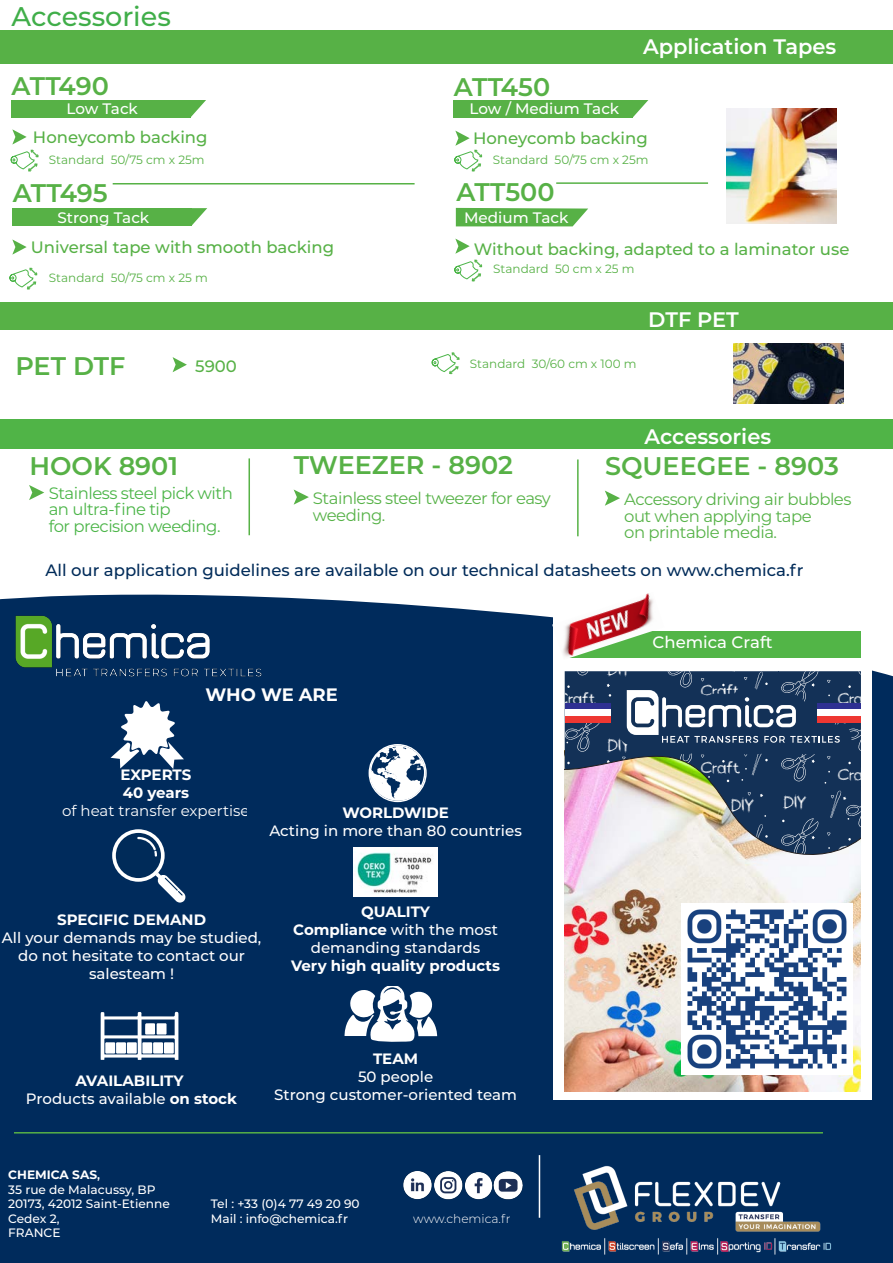
<style>
.page{position:relative;width:893px;height:1263px;background:#fff}
.page>*{position:absolute;margin:0;border:0;box-sizing:border-box;transform-origin:0 0}
.t1{font:500 27px "Montserrat";color:#40ae49}
.Titre_1_Flex{font:600 25.5px "Montserrat";color:#57b146}
.Sous_titre{font:600 21px "Montserrat";color:#fff}
.Arguments_Flex{font:700 18px "Montserrat";color:#fff}
.Arguments_Flex-2{font:500 16.5px "Montserrat";color:#57b146}
.t2{font:16.5px/16.5px "Montserrat";letter-spacing:-.03em;color:#56b247}
.Arguments_Flex-3{font:500 16.5px "Montserrat";color:#002b59}
.Arguments_Flex-4{font:16.5px/16.5px "Montserrat";letter-spacing:-.03em;color:#4bb548}
.Arguments_Flex-5{font:500 16.5px "Montserrat";color:#fff}
.Arguments_Flex_Medium{font:500 15.15px "Montserrat";color:#fff}
.Arguments_Flex-6{font:500 15px/18px "Montserrat";color:#fff;text-align:center}
.Arguments_Flex-7{font:700 15px "Montserrat";color:#fff}
.Arguments_Flex-8{font:15px "Montserrat";color:#fff}
.Arguments_Flex_Medium-2{font:500 12.15px/14.5px "Montserrat";color:#fff}
.Arguments_Flex_Medium-3{font:300 12.15px "Montserrat";color:#fff}
.Arguments_Flex_Medium-4{font:700 12.15px "Montserrat";color:#fff}
.Arguments_Flex-9{font:12px "Montserrat";color:#57b146}
.s1{font-weight:700}
.s2{font-weight:600}
</style>
<div class="page">
<img style="left:727px;top:109px;width:109px;height:114px">
<div style="left:0;top:31px;width:893px;height:33px;background:#57b146"></div>
<div style="left:11px;top:100px;width:179px;height:18px;background:#57b146"></div>
<svg style="left:190px;top:100px;width:16px;height:18px"></svg>
<div style="left:453px;top:100px;width:179px;height:18px;background:#57b146"></div>
<svg style="left:632px;top:100px;width:16px;height:18px"></svg>
<div style="left:12px;top:208px;width:179px;height:18px;background:#57b146"></div>
<svg style="left:191px;top:208px;width:16px;height:18px"></svg>
<svg style="left:456px;top:208px;width:132px;height:18px"></svg>
<hr style="left:556px;top:182px;width:152px;height:2px;background:#57b246">
<hr style="left:113px;top:183px;width:302px;height:1px;background:#57b246">
<svg style="left:455px;top:239px;width:15px;height:15px"></svg>
<svg style="left:12px;top:239px;width:15px;height:16px"></svg>
<svg style="left:454px;top:131px;width:28px;height:40px"></svg>
<svg style="left:10px;top:129px;width:28px;height:42px"></svg>
<svg style="left:9px;top:268px;width:28px;height:22px"></svg>
<svg style="left:454px;top:260px;width:28px;height:21px"></svg>
<div style="left:0;top:419px;width:893px;height:30px;background:#50b447"></div>
<svg style="left:29px;top:485px;width:15px;height:15px"></svg>
<svg style="left:605px;top:491px;width:15px;height:15px"></svg>
<hr style="left:248px;top:458px;width:2px;height:77px;background:#57b246">
<svg style="left:294px;top:489px;width:15px;height:16px"></svg>
<hr style="left:577px;top:459px;width:2px;height:77px;background:#57b246">
<div style="left:0;top:303px;width:893px;height:27px;background:#57b146"></div>
<svg style="left:173px;top:357px;width:14px;height:15px"></svg>
<svg style="left:431px;top:352px;width:28px;height:22px"></svg>
<img style="left:734px;top:343px;width:109px;height:60px">
<svg style="left:0;top:597px;width:893px;height:94px;fill:#002b5c"></svg>
<div style="left:0;top:691px;width:893px;height:572px;background:#002b5c"></div>
<hr style="left:14px;top:1132px;width:809px;height:1px;background:#57b146">
<img style="left:434px;top:1171px;width:58px;height:29px">
<img style="left:403px;top:1171px;width:29px;height:29px">
<img style="left:492px;top:1171px;width:31px;height:29px">
<img style="left:561px;top:1165px;width:271px;height:90px">
<hr style="left:539px;top:1155px;width:1px;height:63px;background:#fff">
<svg style="left:111px;top:701px;width:73px;height:68px"></svg>
<svg style="left:369px;top:744px;width:56px;height:57px"></svg>
<img style="left:5px;top:594px;width:265px;height:97px">
<svg style="left:101px;top:1011px;width:77px;height:49px"></svg>
<svg style="left:112px;top:829px;width:74px;height:73px"></svg>
<svg style="left:344px;top:986px;width:93px;height:56px"></svg>
<img style="left:353px;top:847px;width:85px;height:49px">
<div style="left:554px;top:606px;width:318px;height:494px;background:#fff"></div>
<div style="left:564px;top:632px;width:297px;height:26px;background:#52b547"></div>
<img style="left:565px;top:868px;width:296px;height:224px">
<img style="left:565px;top:671px;width:296px;height:197px">
<div style="left:818px;top:703px;width:43px;height:7px;background:#2e3092"></div>
<div style="left:818px;top:709px;width:43px;height:7px;background:#fff"></div>
<div style="left:818px;top:716px;width:43px;height:7px;background:#ee3732"></div>
<div style="left:565px;top:703px;width:45px;height:7px;background:#2e3092"></div>
<div style="left:565px;top:709px;width:45px;height:7px;background:#fff"></div>
<div style="left:565px;top:716px;width:45px;height:7px;background:#ee3732"></div>
<svg style="left:615px;top:678px;width:237px;height:76px"></svg>
<img style="left:681px;top:904px;width:171px;height:170px">
<img style="left:552px;top:593px;width:112px;height:67px">
<p class="t1" style="left:12px;top:-2px;width:161px">Accessories</p>
<p class="Sous_titre" style="left:643px;top:32px;width:195px">Application Tapes</p>
<p class="Titre_1_Flex" style="left:12px;top:68px;width:99px">ATT490</p>
<p class="Arguments_Flex-2" style="left:33px;top:126px;width:176px">Honeycomb backing</p>
<p class="Arguments_Flex-2" style="left:473px;top:127px;width:176px">Honeycomb backing</p>
<p class="Titre_1_Flex" style="left:454px;top:69px;width:98px">ATT450</p>
<p class="Arguments_Flex_Medium" style="left:66px;top:98px;width:73px">Low Tack</p>
<p class="Arguments_Flex_Medium" style="left:470px;top:98px;width:151px">Low / Medium Tack</p>
<p class="Arguments_Flex-9" style="left:49px;top:151px;width:157px">Standard 50/75 cm x 25m</p>
<p class="Arguments_Flex-9" style="left:493px;top:151px;width:157px">Standard 50/75 cm x 25m</p>
<p class="Titre_1_Flex" style="left:456px;top:174px;width:100px">ATT500</p>
<p class="Titre_1_Flex" style="left:13px;top:175px;width:97px">ATT495</p>
<p class="Arguments_Flex-2" style="left:31px;top:235px;width:305px">Universal tape with smooth backing</p>
<p class="Arguments_Flex-2" style="left:474px;top:237px;width:377px">Without backing, adapted to a laminator use</p>
<p class="Arguments_Flex_Medium" style="left:58px;top:207px;width:93px">Strong Tack</p>
<p class="Arguments_Flex_Medium" style="left:464px;top:207px;width:106px">Medium Tack</p>
<p class="Arguments_Flex-9" style="left:49px;top:269px;width:160px">Standard 50/75 cm x 25 m</p>
<p class="Arguments_Flex-9" style="left:493px;top:260px;width:143px">Standard 50 cm x 25 m</p>
<p class="Titre_1_Flex" style="left:15px;top:348px;width:112px">PET DTF</p>
<p class="Arguments_Flex-2" style="left:195px;top:355px;width:43px">5900</p>
<p class="Arguments_Flex-9" style="left:470px;top:355px;width:168px">Standard 30/60 cm x 100 m</p>
<p class="Sous_titre" style="left:648px;top:304px;width:92px">DTF PET</p>
<p class="Sous_titre" style="left:645px;top:422px;width:128px">Accessories</p>
<p class="Titre_1_Flex" style="left:29px;top:447px;width:150px">HOOK 8901</p>
<p class="Arguments_Flex-4" style="left:49px;top:484px;width:186px">Stainless steel pick with an ultra-fine tip</p>
<p class="Arguments_Flex-4" style="left:49px;top:517px;width:173px">for precision weeding.</p>
<p class="Titre_1_Flex" style="left:294px;top:446px;width:221px">TWEEZER - 8902</p>
<p class="t2" style="left:313px;top:490px;width:239px">Stainless steel tweezer for easy weeding.</p>
<p class="Titre_1_Flex" style="left:605px;top:447px;width:235px">SQUEEGEE - 8903</p>
<p class="t2" style="left:624px;top:491px;width:229px">Accessory driving air bubbles</p>
<p class="t2" style="left:624px;top:507px;width:189px">out when applying tape</p>
<p class="t2" style="left:624px;top:524px;width:154px">on printable media.</p>
<p class="Arguments_Flex-3" style="left:45px;top:558px;width:760px">All our application guidelines are available on our technical datasheets on www.chemica.fr</p>
<p class="Arguments_Flex" style="left:206px;top:682px;width:134px">WHO WE ARE</p>
<p class="Arguments_Flex-7" style="left:120px;top:764px;width:72px">EXPERTS</p>
<p class="Arguments_Flex-7" style="left:123px;top:782px;width:68px">40 years</p>
<p class="Arguments_Flex-8" style="left:62px;top:800px;width:189px">of heat transfer expertise</p>
<p class="Arguments_Flex-7" style="left:342px;top:801px;width:108px">WORLDWIDE</p>
<p class="Arguments_Flex-6" style="left:269px;top:821px;width:254px">Acting in more than 80 countries</p>
<p class="Arguments_Flex-7" style="left:57px;top:909px;width:150px">SPECIFIC DEMAND</p>
<p class="Arguments_Flex-6" style="left:2px;top:928px;width:261px">All your demands may be studied, do not hesitate to contact our salesteam !</p>
<p class="Arguments_Flex-7" style="left:361px;top:901px;width:70px">QUALITY</p>
<p class="Arguments_Flex-6" style="left:293px;top:920px;width:206px"><span class="s1">Compliance</span> with the most demanding standards</p>
<p class="Arguments_Flex-7" style="left:291px;top:955px;width:210px">Very high quality products</p>
<p class="Arguments_Flex-7" style="left:75px;top:1070px;width:110px">AVAILABILITY</p>
<p class="Arguments_Flex-6" style="left:26px;top:1089px;width:212px">Products available <span class="s1">on stock</span></p>
<p class="Arguments_Flex-7" style="left:373px;top:1048px;width:47px">TEAM</p>
<p class="Arguments_Flex-6" style="left:358px;top:1067px;width:77px">50 people</p>
<p class="Arguments_Flex-6" style="left:274px;top:1085px;width:244px">Strong customer-oriented team</p>
<p class="Arguments_Flex_Medium-4" style="left:8px;top:1166px;width:93px">CHEMICA SAS<span class="s2">,</span></p>
<p class="Arguments_Flex_Medium-2" style="left:8px;top:1181px;width:163px">35 rue de Malacussy, BP<br>20173, 42012 Saint-Etienne<br>Cedex 2,</p>
<p class="Arguments_Flex_Medium-2" style="left:8px;top:1225px;width:54px">FRANCE</p>
<p class="Arguments_Flex_Medium-2" style="left:211px;top:1196px;width:150px">Tel : +33 (0)4 77 49 20 90</p>
<p class="Arguments_Flex_Medium-2" style="left:211px;top:1211px;width:139px">Mail : info@chemica.fr</p>
<p class="Arguments_Flex_Medium-3" style="left:413px;top:1210px;width:99px">www.chemica.fr</p>
<p class="Arguments_Flex-5" style="left:652px;top:630px;width:122px">Chemica Craft</p>
</div>
